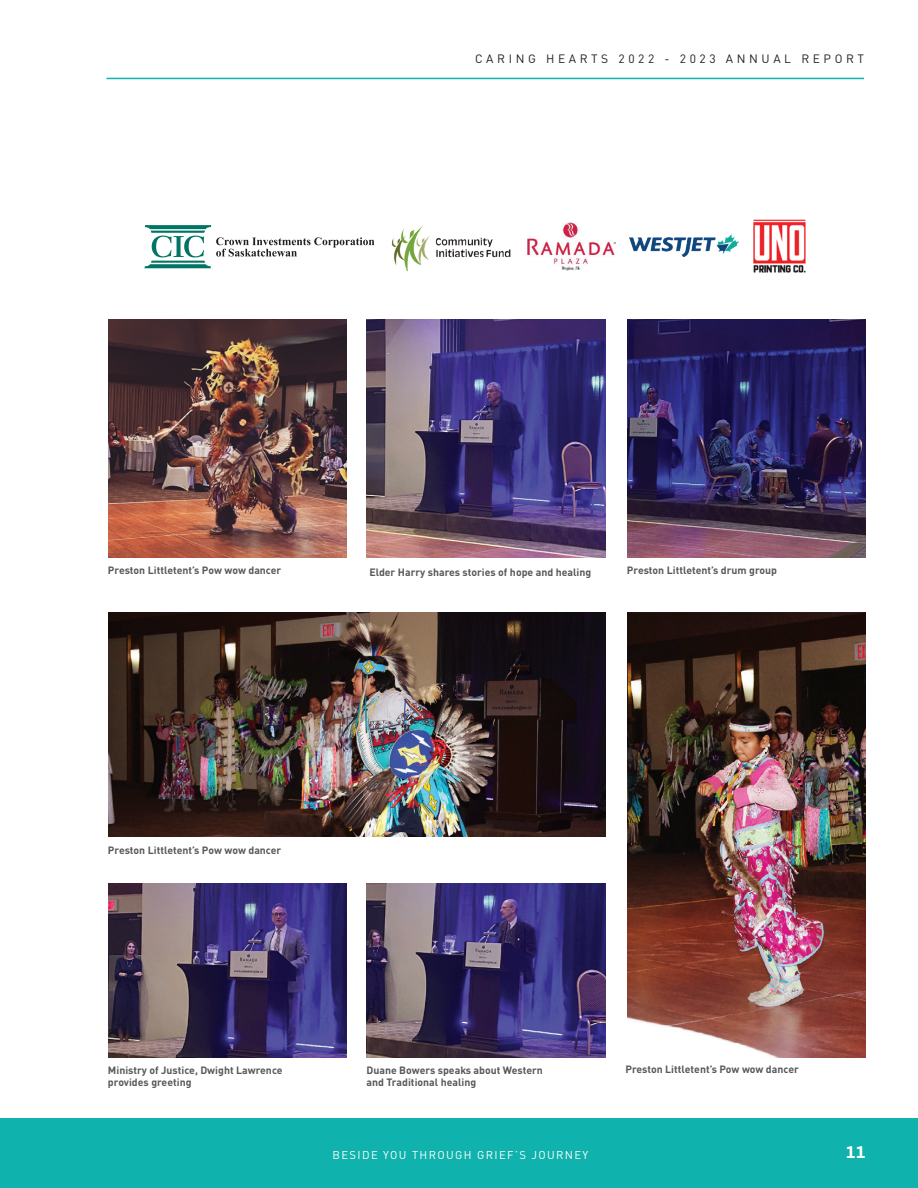
<style>
.page{position:relative;width:918px;height:1188px;background:#fff}
.page>*{position:absolute;margin:0;border:0;box-sizing:border-box;transform-origin:0 0}
.t1{font:700 22.5px "Archer";color:#fff}
.t2{font:12px "DIN Pro";letter-spacing:.3em;color:#231f20}
.t3{font:11.25px "DIN Pro";letter-spacing:.12em;color:#fff}
.t4{font:700 10.5px/12px "DIN Pro";color:#57585a}
</style>
<div class="page">
<div style="left:0;top:1119px;width:918px;height:69px;background:#0fb2ac"></div>
<hr style="left:106px;top:78px;width:758px;height:1px;background:#0fb2ac">
<img style="left:108px;top:320px;width:238px;height:238px">
<img style="left:367px;top:320px;width:238px;height:238px">
<img style="left:627px;top:320px;width:239px;height:238px">
<img style="left:108px;top:612px;width:497px;height:225px">
<img style="left:627px;top:612px;width:239px;height:446px">
<img style="left:108px;top:883px;width:238px;height:175px">
<img style="left:367px;top:883px;width:238px;height:175px">
<svg style="left:145px;top:225px;width:229px;height:43px"></svg>
<img style="left:391px;top:226px;width:120px;height:45px">
<img style="left:528px;top:222px;width:88px;height:48px">
<img style="left:629px;top:235px;width:109px;height:22px">
<img style="left:753px;top:219px;width:53px;height:54px">
<p class="t2" style="left:475px;top:49px;width:390px">CARING HEARTS 2022 - 2023 ANNUAL REPORT</p>
<p class="t4" style="left:108px;top:563px;width:175px">Preston Littletent’s Pow wow dancer</p>
<p class="t4" style="left:369px;top:565px;width:223px">Elder Harry shares stories of hope and healing</p>
<p class="t4" style="left:627px;top:563px;width:152px">Preston Littletent’s drum group</p>
<p class="t4" style="left:108px;top:843px;width:175px">Preston Littletent’s Pow wow dancer</p>
<p class="t4" style="left:108px;top:1063px;width:176px">Ministry of Justice, Dwight Lawrence provides greeting</p>
<p class="t4" style="left:367px;top:1063px;width:178px">Duane Bowers speaks about Western and Traditional healing</p>
<p class="t3" style="left:333px;top:1146px;width:257px">BESIDE YOU THROUGH GRIEF’S JOURNEY</p>
<p class="t4" style="left:625px;top:1062px;width:175px">Preston Littletent’s Pow wow dancer</p>
<h1 class="t1" style="left:846px;top:1133px;width:21px">11</h1>
</div>
